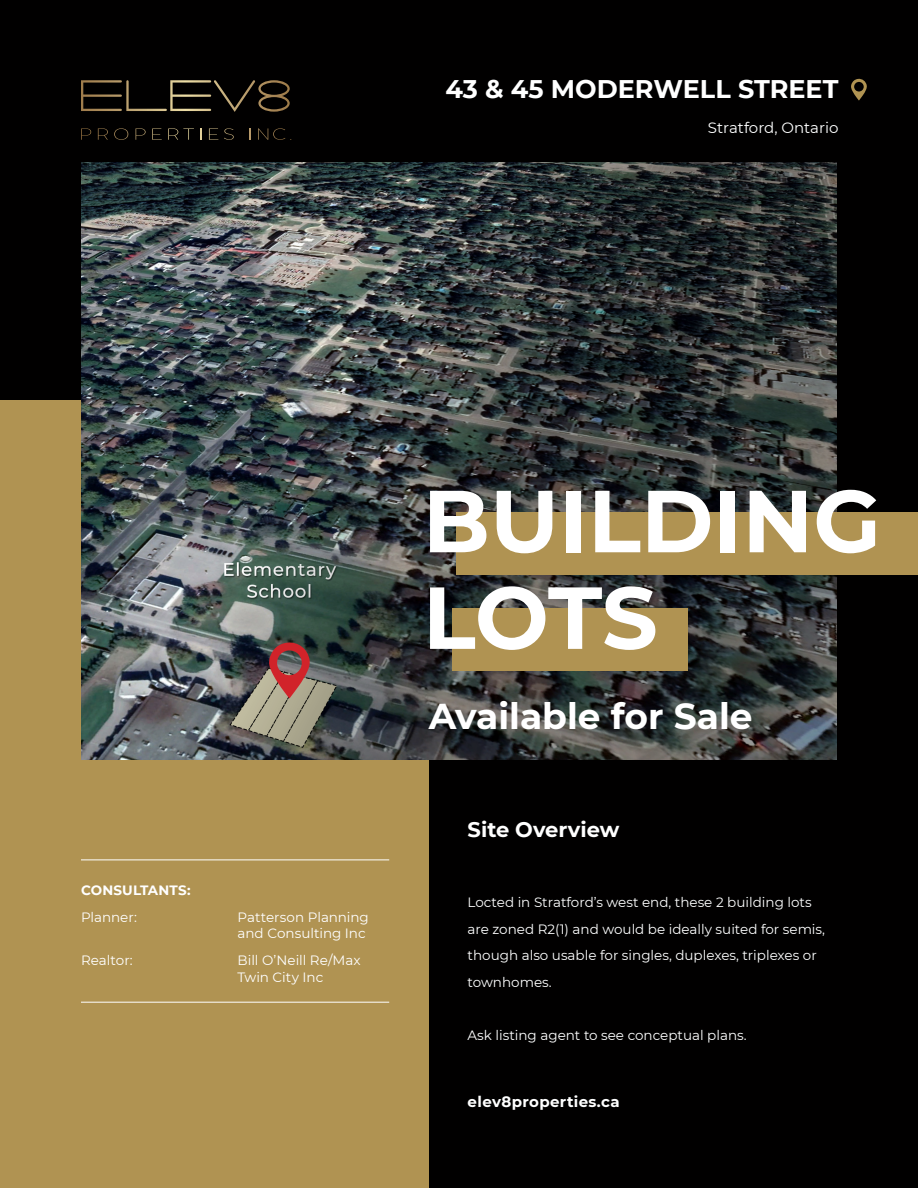
<style>
.page{position:relative;width:918px;height:1188px;background:#010000}
.page>*{position:absolute;margin:0;border:0;box-sizing:border-box;transform-origin:0 0}
.t1{font:700 87.75px "Montserrat";color:#fff}
.t2{font:700 36px "Montserrat";color:#fff}
.t3{font:700 25.5px "Montserrat";color:#fff}
.t4{font:700 21px "Montserrat";color:#fff}
.t5{font:700 15px "Montserrat";letter-spacing:.025em;color:#fff}
.t6{font:15px "Montserrat";color:#fff}
.t7{font:13.5px/26.7px "Montserrat";color:#fff}
.t8{font:700 13.5px "Montserrat";letter-spacing:.01em;color:#fff}
</style>
<div class="page">
<div style="left:0;top:401px;width:429px;height:787px;background:#b09352"></div>
<svg style="left:81px;top:80px;width:209px;height:32px"></svg>
<svg style="left:81px;top:128px;width:10px;height:12px"></svg>
<svg style="left:98px;top:128px;width:10px;height:12px"></svg>
<svg style="left:114px;top:128px;width:14px;height:12px"></svg>
<svg style="left:136px;top:128px;width:10px;height:12px"></svg>
<svg style="left:152px;top:128px;width:10px;height:12px"></svg>
<svg style="left:168px;top:128px;width:26px;height:12px"></svg>
<svg style="left:200px;top:128px;width:1px;height:12px"></svg>
<svg style="left:209px;top:128px;width:9px;height:12px"></svg>
<svg style="left:224px;top:128px;width:10px;height:12px"></svg>
<svg style="left:249px;top:128px;width:1px;height:12px"></svg>
<svg style="left:258px;top:128px;width:33px;height:12px"></svg>
<img style="left:81px;top:162px;width:756px;height:598px">
<hr style="left:81px;top:860px;width:308px;height:1px;background:#fff">
<hr style="left:81px;top:1002px;width:308px;height:1px;background:#fff">
<div style="left:457px;top:512px;width:461px;height:62px;background:#b09352"></div>
<div style="left:453px;top:609px;width:235px;height:62px;background:#b09352"></div>
<svg style="left:851px;top:78px;width:16px;height:23px"></svg>
<svg style="left:269px;top:641px;width:41px;height:57px"></svg>
<p class="t3" style="left:445px;top:71px;width:395px">43 &amp; 45 MODERWELL STREET</p>
<p class="t6" style="left:708px;top:118px;width:132px">Stratford, Ontario</p>
<p class="t8" style="left:81px;top:881px;width:111px">CONSULTANTS:</p>
<p class="t7" style="left:81px;top:904px;width:57px">Planner:</p>
<p class="t7" style="left:238px;top:909px;width:133px;line-height:16.2px">Patterson Planning and Consulting Inc</p>
<p class="t7" style="left:81px;top:947px;width:53px">Realtor:</p>
<p class="t7" style="left:238px;top:952px;width:125px;line-height:16.2px">Bill O’Neill Re/Max<br>Twin City Inc</p>
<p class="t1" style="left:423px;top:458px;width:460px">BUILDING</p>
<p class="t1" style="left:423px;top:554px;width:237px">LOTS</p>
<p class="t2" style="left:429px;top:690px;width:325px">Available for Sale</p>
<p class="t4" style="left:468px;top:814px;width:153px">Site Overview</p>
<p class="t7" style="left:468px;top:888px;width:359px">Locted in Stratford’s west end, these 2 building lots are zoned R2(1) and would be ideally suited for semis, though also usable for singles, duplexes, triplexes or townhomes.</p>
<p class="t7" style="left:468px;top:1022px;width:280px">Ask listing agent to see conceptual plans.</p>
<p class="t5" style="left:468px;top:1091px;width:154px">elev8properties.ca</p>
</div>
